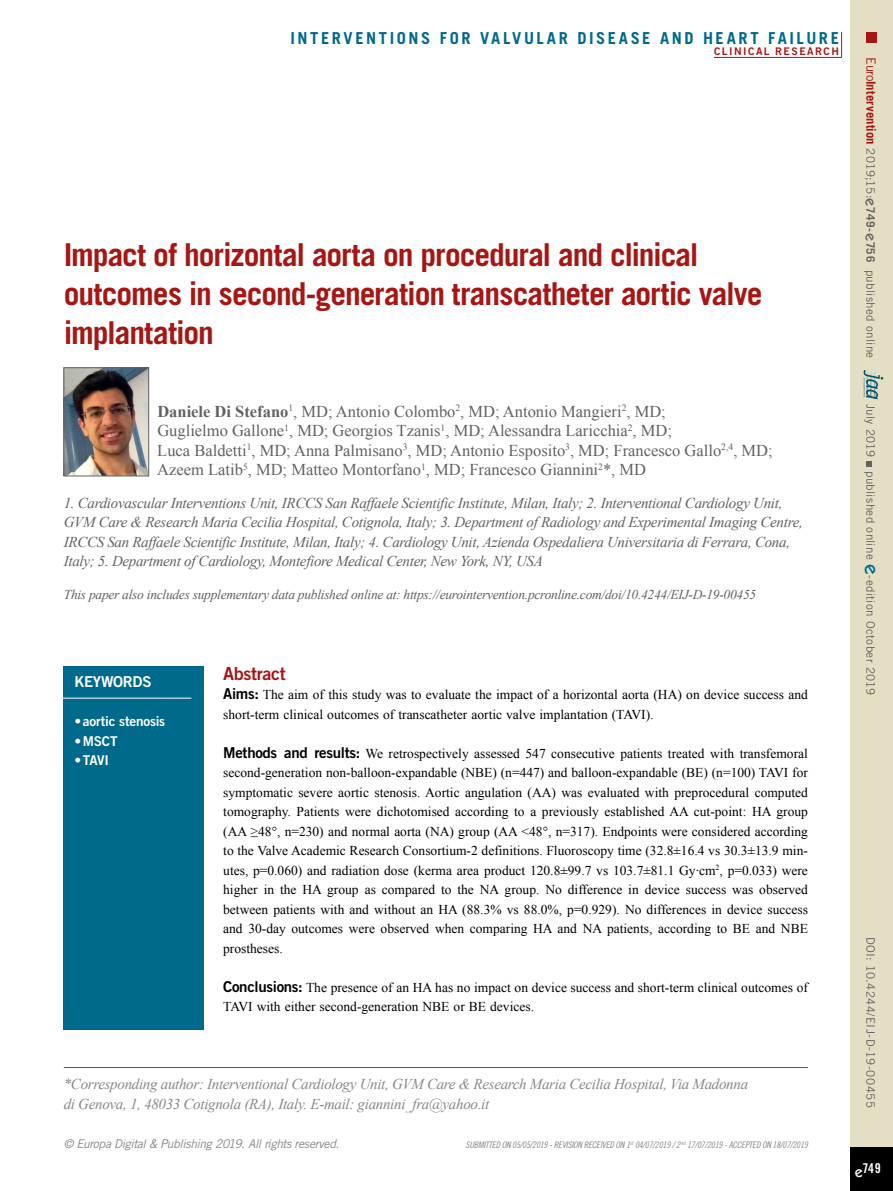
<style>
.page{position:relative;width:893px;height:1191px;background:#fff}
.page>*{position:absolute;margin:0;border:0;box-sizing:border-box;transform-origin:0 0}
.t1{font:700 31.5px/39px "Trade Gothic LT Std";letter-spacing:-.035em;color:#a81613}
.t2{font:18px "Trade Gothic LT Std Bd 2";letter-spacing:-.02em;color:#a81613}
.t3{font:16.5px/19.5px "Times New Roman";color:#626261}
.t4{font:700 16.5px "Trade Gothic LT Std";letter-spacing:.155em;color:#006a8c}
.t5{font:italic 15px/19.5px "Times New Roman";letter-spacing:-.02em;color:#626261}
.t6{font:italic 15px/19.5px "Times New Roman";letter-spacing:-.02em;color:#868786}
.t7{font:15px "Trade Gothic LT Std Bd 2";letter-spacing:-.02em;color:#fff}
.t8{font:13.5px/19.5px "Times New Roman";color:#000}
.t9{font:italic 13.5px "Times New Roman";letter-spacing:-.02em;color:#626261}
.t10{font:13.5px "Trade Gothic LT Std Bd 2";letter-spacing:-.015em;color:#fff}
.t11{font:13.5px "Trade Gothic LT Std Bd Cn 20";color:#fff}
.t12{font:italic 12px "Trade Gothic LT Std";letter-spacing:-.03em;color:#868786}
.t13{font:11.7px "Trade Gothic LT Std";letter-spacing:.025em;color:#626261}
.t14{font:10.5px "Trade Gothic LT Std Bd 2";letter-spacing:.14em;color:#a81613}
.t15{font:9px "Trade Gothic LT Std Cn 18 Obl";letter-spacing:-.02em;color:#868786}
.s1{font-size:12.75px;color:#a81613}
.s2{font-weight:700;font-size:12.75px;color:#a81613}
.s3{font-family:"ITC Kabel Std";font-weight:500;font-size:15px}
.s4{font-weight:700}
.s5{font-family:"Trade Gothic LT Std Bd 2";font-size:15px}
.s6{font-family:"ITC Kabel Std";font-weight:500;font-size:19.5px;color:#006a8c}
</style>
<div class="page">
<div style="left:850px;top:0;width:43px;height:1191px;background:#e4dfc4"></div>
<div style="left:850px;top:1147px;width:43px;height:44px;background:#000"></div>
<div style="left:866px;top:32px;width:11px;height:10px;background:#a81613"></div>
<hr style="left:714px;top:57px;width:128px;height:1px;background:#a81613">
<svg style="left:841px;top:32px;width:1px;height:25px"></svg>
<svg style="left:863px;top:370px;width:20px;height:29px"></svg>
<svg style="left:867px;top:461px;width:5px;height:5px"></svg>
<hr style="left:64px;top:1067px;width:744px;height:1px;background:#565655">
<div style="left:64px;top:665px;width:140px;height:364px;background:#006a8c"></div>
<hr style="left:62px;top:698px;width:129px;height:1px;background:#fff">
<img style="left:66px;top:369px;width:81px;height:105px">
<div style="left:64px;top:367px;width:85px;height:109px;border:1px solid #626261"></div>
<p class="t4" style="left:291px;top:28px;width:550px">INTERVENTIONS FOR VALVULAR DISEASE AND HEART FAILURE</p>
<p class="t14" style="left:714px;top:45px;width:127px">CLINICAL RESEARCH</p>
<h1 class="t1" style="left:64px;top:235px;width:700px">Impact of horizontal aorta on procedural and clinical outcomes in second-generation transcatheter aortic valve implantation</h1>
<p class="t13" style="left:878px;top:57px;width:302px;rotate:90deg"><span class="s1">Euro</span><span class="s2">Intervention</span> 2019;15:<span class="s3">e</span><span class="s4">749-</span><span class="s3">e</span><span class="s4">756</span> published online</p>
<p class="t3" style="left:157px;top:401px;width:617px"><span class="s4">Daniele Di Stefano</span><sup>1</sup>, MD; Antonio Colombo<sup>2</sup>, MD; Antonio Mangieri<sup>2</sup>, MD;<br>Guglielmo Gallone<sup>1</sup>, MD; Georgios Tzanis<sup>1</sup>, MD; Alessandra Laricchia<sup>2</sup>, MD;<br>Luca Baldetti<sup>1</sup>, MD; Anna Palmisano<sup>3</sup>, MD; Antonio Esposito<sup>3</sup>, MD; Francesco Gallo<sup>2,4</sup>, MD; Azeem Latib<sup>5</sup>, MD; Matteo Montorfano<sup>1</sup>, MD; Francesco Giannini<sup>2</sup>*, MD</p>
<p class="t5" style="left:64px;top:492px;width:740px">1. Cardiovascular Interventions Unit, IRCCS San Raffaele Scientific Institute, Milan, Italy; 2. Interventional Cardiology Unit, GVM Care &amp; Research Maria Cecilia Hospital, Cotignola, Italy; 3. Department of Radiology and Experimental Imaging Centre, IRCCS San Raffaele Scientific Institute, Milan, Italy; 4. Cardiology Unit, Azienda Ospedaliera Universitaria di Ferrara, Cona, Italy; 5. Department of Cardiology, Montefiore Medical Center, New York, NY, USA</p>
<p class="t9" style="left:64px;top:585px;width:694px">This paper also includes supplementary data published online at: https://eurointervention.pcronline.com/doi/10.4244/EIJ-D-19-00455</p>
<p class="t7" style="left:74px;top:672px;width:79px">KEYWORDS</p>
<p class="t10" style="left:74px;top:713px;width:92px">• aortic stenosis</p>
<p class="t10" style="left:74px;top:732px;width:45px">•MSCT</p>
<p class="t10" style="left:74px;top:752px;width:36px">• TAVI</p>
<h2 class="t2" style="left:223px;top:662px;width:64px">Abstract</h2>
<p class="t8" style="left:223px;top:684px;width:586px"><span class="s5">Aims:</span> The aim of this study was to evaluate the impact of a horizontal aorta (HA) on device success and short-term clinical outcomes of transcatheter aortic valve implantation (TAVI).</p>
<p class="t8" style="left:223px;top:743px;width:586px;text-align:justify"><span class="s5">Methods and results:</span> We retrospectively assessed 547 consecutive patients treated with transfemoral second-generation non-balloon-expandable (NBE) (n=447) and balloon-expandable (BE) (n=100) TAVI for symptomatic severe aortic stenosis. Aortic angulation (AA) was evaluated with preprocedural computed tomography. Patients were dichotomised according to a previously established AA cut-point: HA group (AA ≥48°, n=230) and normal aorta (NA) group (AA &lt;48°, n=317). Endpoints were considered according to the Valve Academic Research Consortium-2 definitions. Fluoroscopy time (32.8±16.4 vs 30.3±13.9 min&shy;utes, p=0.060) and radiation dose (kerma area product 120.8±99.7 vs 103.7±81.1 Gy·cm<sup>2</sup>, p=0.033) were higher in the HA group as compared to the NA group. No difference in device success was observed between patients with and without an HA (88.3% vs 88.0%, p=0.929). No differences in device success and 30-day outcomes were observed when comparing HA and NA patients, according to BE and NBE prostheses.</p>
<p class="t8" style="left:223px;top:977px;width:586px"><span class="s5">Conclusions:</span> The presence of an HA has no impact on device success and short-term clinical outcomes of<br>TAVI with either second-generation NBE or BE devices.</p>
<p class="t6" style="left:64px;top:1074px;width:686px">*Corresponding author: Interventional Cardiology Unit, GVM Care &amp; Research Maria Cecilia Hospital, Via Madonna di Genova, 1, 48033 Cotignola (RA), Italy. E-mail: giannini_fra@yahoo.it</p>
<p class="t12" style="left:64px;top:1137px;width:277px">© Europa Digital &amp; Publishing 2019. All rights reserved.</p>
<p class="t15" style="left:466px;top:1139px;width:344px">SUBMITTED ON 05/05/2019 - REVISION RECEIVED ON 1<sup>st</sup> 04/07/2019 / 2 <sup>nd</sup> 17/07/2019 - ACCEPTED ON 18/07/2019</p>
<p class="t13" style="left:878px;top:403px;width:293px;rotate:90deg">July 2019 published online <span class="s6">e</span>-edition October 2019</p>
<p class="t13" style="left:878px;top:937px;width:172px;rotate:90deg">DOI: 10.4244/EIJ-D-19-00455</p>
<p class="t11" style="left:855px;top:1160px;width:27px"><span class="s3">e</span>749</p>
</div>
